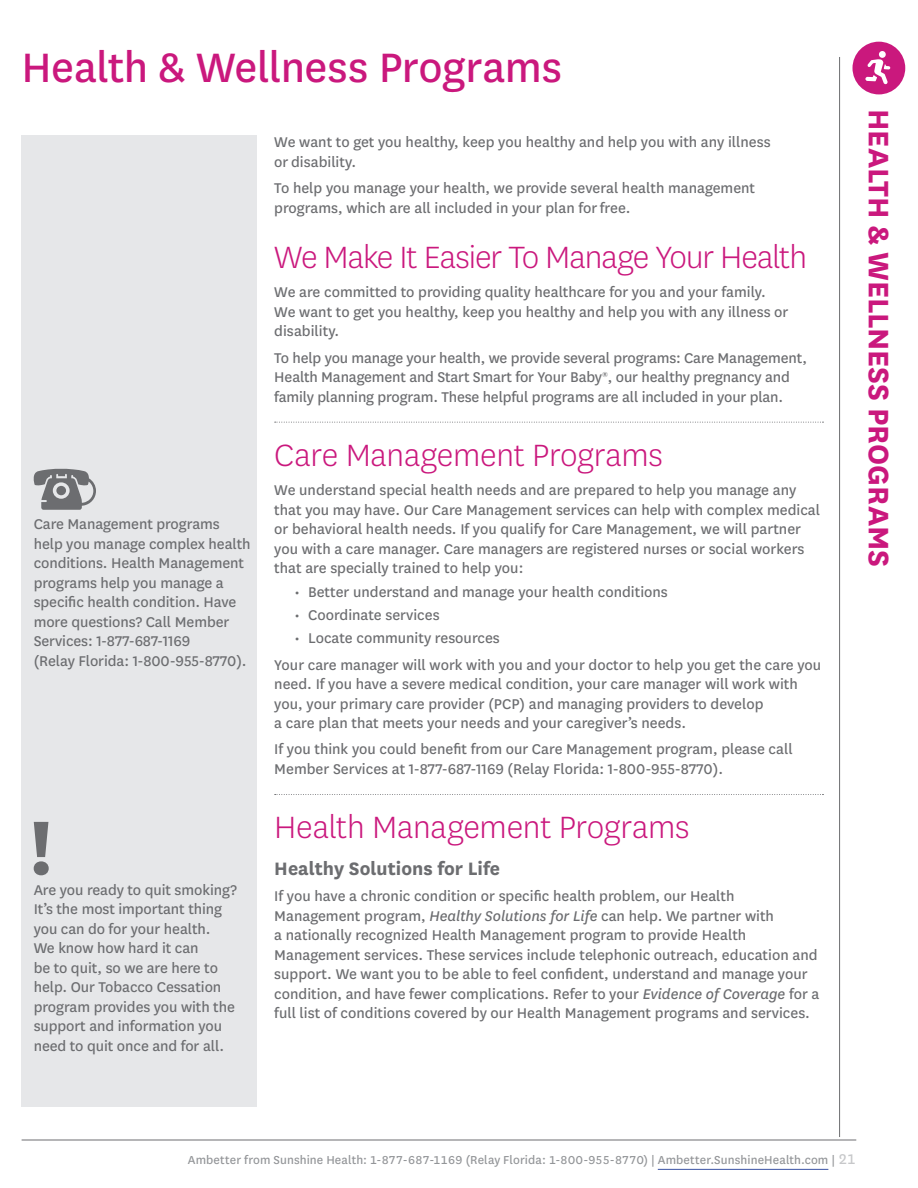
<style>
.page{position:relative;width:918px;height:1188px;background:#fff}
.page>*{position:absolute;margin:0;border:0;box-sizing:border-box;transform-origin:0 0}
.t1{font:48px "Centene Sans";letter-spacing:-.01em;color:#ca187d}
.t2{font:300 36px "Centene Sans";letter-spacing:-.01em;color:#ca187d}
.t3{font:300 36px "Centene Sans";letter-spacing:-.03em;color:#ca187d}
.t4{font:700 33px "Centene Sans";letter-spacing:-.005em;color:#ca187d}
.t5{font:700 21px "Centene Sans";color:#6c6d70}
.t6{font:16.5px/19.5px "Centene Sans";color:#6c6d70}
.t7{font:13.5px "Centene Sans";letter-spacing:.005em;color:#939598}
.s1{font-style:italic}
.s2{font-size:16.5px;color:#c7c8ca}
</style>
<div class="page">
<hr style="left:22px;top:1140px;width:834px;height:1px;background:#6c6d70">
<hr style="left:839px;top:57px;width:1px;height:1080px;background:#6c6d70">
<hr style="left:658px;top:1169px;width:170px;height:1px;background:#3a53a4">
<div style="left:22px;top:135px;width:235px;height:972px;background:#e6e7e9"></div>
<svg style="left:853px;top:42px;width:52px;height:52px"></svg>
<svg style="left:275px;top:422px;width:548px;height:1px"></svg>
<svg style="left:275px;top:794px;width:548px;height:1px"></svg>
<svg style="left:33px;top:469px;width:63px;height:41px"></svg>
<svg style="left:34px;top:822px;width:15px;height:53px"></svg>
<h1 class="t1" style="left:22px;top:36px;width:542px">Health &amp; Wellness Programs</h1>
<p class="t6" style="left:34px;top:514px;width:218px">Care Management programs help you manage complex health conditions. Health Management programs help you manage a specific health condition. Have more questions? Call Member<br>Services: 1-877-687-1169<br>(Relay Florida: 1-800-955-8770).</p>
<p class="t6" style="left:34px;top:879px;width:205px">Are you ready to quit smoking?<br>It’s the most important thing you can do for your health.<br>We know how hard it can<br>be to quit, so we are here to help. Our Tobacco Cessation program provides you with the support and information you need to quit once and for all.</p>
<p class="t6" style="left:274px;top:132px;width:498px">We want to get you healthy, keep you healthy and help you with any illness or disability.</p>
<p class="t6" style="left:274px;top:177px;width:482px">To help you manage your health, we provide several health management programs, which are all included in your plan for free.</p>
<h2 class="t3" style="left:274px;top:234px;width:534px">We Make It Easier To Manage Your Health</h2>
<p class="t6" style="left:274px;top:282px;width:516px">We are committed to providing quality healthcare for you and your family.<br>We want to get you healthy, keep you healthy and help you with any illness or disability.</p>
<p class="t6" style="left:274px;top:347px;width:534px">To help you manage your health, we provide several programs: Care Management,<br>Health Management and Start Smart for Your Baby<sup>®</sup>, our healthy pregnancy and family planning program. These helpful programs are all included in your plan.</p>
<h2 class="t2" style="left:274px;top:432px;width:390px">Care Management Programs</h2>
<p class="t6" style="left:274px;top:480px;width:547px">We understand special health needs and are prepared to help you manage any that you may have. Our Care Management services can help with complex medical or behavioral health needs. If you qualify for Care Management, we will partner you with a care manager. Care managers are registered nurses or social workers that are specially trained to help you:</p>
<p class="t6" style="left:295px;top:581px;width:375px">• Better understand and manage your health conditions</p>
<p class="t6" style="left:295px;top:604px;width:147px">• Coordinate services</p>
<p class="t6" style="left:274px;top:624px;width:548px;line-height:26.2px;text-indent:20px">• Locate community resources<br>Your care manager will work with you and your doctor to help you get the care you</p>
<p class="t6" style="left:274px;top:674px;width:525px">need. If you have a severe medical condition, your care manager will work with you, your primary care provider (PCP) and managing providers to develop<br>a care plan that meets your needs and your caregiver’s needs.</p>
<p class="t6" style="left:274px;top:739px;width:520px">If you think you could benefit from our Care Management program, please call<br>Member Services at 1-877-687-1169 (Relay Florida: 1-800-955-8770).</p>
<h2 class="t2" style="left:274px;top:805px;width:417px">Health Management Programs</h2>
<p class="t5" style="left:274px;top:854px;width:227px">Healthy Solutions for Life</p>
<p class="t6" style="left:274px;top:886px;width:547px">If you have a chronic condition or specific health problem, our Health Management program, <span class="s1">Healthy Solutions for Life</span> can help. We partner with<br>a nationally recognized Health Management program to provide Health Management services. These services include telephonic outreach, education and support. We want you to be able to feel confident, understand and manage your condition, and have fewer complications. Refer to your <span class="s1">Evidence of Coverage</span> for a full list of conditions covered by our Health Management programs and services.</p>
<h3 class="t4" style="left:902px;top:109px;width:459px;rotate:90deg">HEALTH &amp; WELLNESS PROGRAMS</h3>
<p class="t7" style="left:188px;top:1151px;width:670px">Ambetter from Sunshine Health: 1-877-687-1169 (Relay Florida: 1-800-955-8770) | Ambetter.SunshineHealth.com | <span class="s2">21</span></p>
</div>
